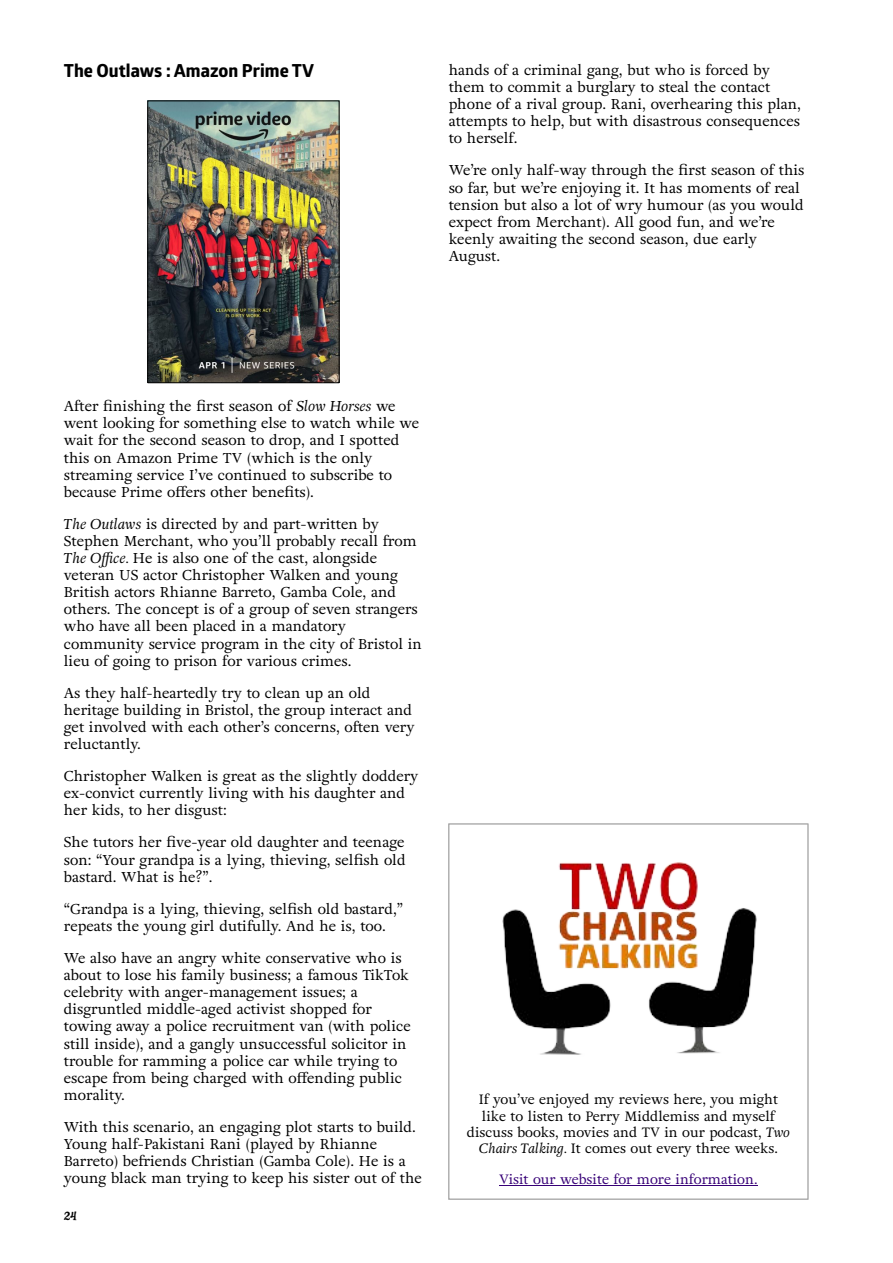
<style>
.page{position:relative;width:893px;height:1263px;background:#fff}
.page>*{position:absolute;margin:0;border:0;box-sizing:border-box;transform-origin:0 0}
.t1{font:700 18px "Globerx";color:#000}
.t2{font:18px "Fairy Tales";color:#000}
.t3{font:14.25px/17.1px "Adriane Text";color:#000}
.t4{font:13.5px/16.2px "Adriane Text";color:#000;text-align:center}
.t5{font:13.5px "Adriane Text";color:#370077}
.s1{font-style:italic}
</style>
<div class="page">
<div style="left:448px;top:823px;width:361px;height:377px;background:#fff;border:2px solid #b0b0b0"></div>
<hr style="left:499px;top:1185px;width:258px;height:1px;background:#370077">
<img style="left:502px;top:862px;width:255px;height:193px">
<img style="left:149px;top:103px;width:188px;height:278px">
<div style="left:147px;top:101px;width:192px;height:282px;border:1px solid #000"></div>
<p class="t1" style="left:64px;top:64px;width:252px">The Outlaws : Amazon Prime TV</p>
<p class="t3" style="left:449px;top:63px;width:354px">hands of a criminal gang, but who is forced by them to commit a burglary to steal the contact phone of a rival group. Rani, overhearing this plan, attempts to help, but with disastrous consequences to herself.</p>
<p class="t3" style="left:449px;top:163px;width:357px">We’re only half-way through the first season of this so far, but we’re enjoying it. It has moments of real tension but also a lot of wry humour (as you would expect from Merchant). All good fun, and we’re keenly awaiting the second season, due early August.</p>
<p class="t3" style="left:64px;top:399px;width:357px">After finishing the first season of <span class="s1">Slow Horses</span> we went looking for something else to watch while we wait for the second season to drop, and I spotted this on Amazon Prime TV (which is the only streaming service I’ve continued to subscribe to because Prime offers other benefits).</p>
<p class="t3" style="left:64px;top:517px;width:359px"><span class="s1">The Outlaws</span> is directed by and part-written by Stephen Merchant, who you’ll probably recall from <span class="s1">The Office.</span> He is also one of the cast, alongside veteran US actor Christopher Walken and young British actors Rhianne Barreto, Gamba Cole, and others. The concept is of a group of seven strangers who have all been placed in a mandatory community service program in the city of Bristol in lieu of going to prison for various crimes.</p>
<p class="t3" style="left:64px;top:686px;width:352px">As they half-heartedly try to clean up an old heritage building in Bristol, the group interact and get involved with each other’s concerns, often very reluctantly.</p>
<p class="t3" style="left:64px;top:769px;width:356px">Christopher Walken is great as the slightly doddery ex-convict currently living with his daughter and her kids, to her disgust:</p>
<p class="t3" style="left:64px;top:835px;width:343px;text-align:justify">She tutors her five-year old daughter and teenage son: “Your grandpa is a lying, thieving, selfish old bastard. What is he?”.</p>
<p class="t3" style="left:64px;top:902px;width:341px">“Grandpa is a lying, thieving, selfish old bastard,” repeats the young girl dutifully. And he is, too.</p>
<p class="t3" style="left:64px;top:951px;width:348px">We also have an angry white conservative who is about to lose his family business; a famous TikTok celebrity with anger-management issues; a disgruntled middle-aged activist shopped for towing away a police recruitment van (with police still inside), and a gangly unsuccessful solicitor in trouble for ramming a police car while trying to escape from being charged with offending public morality.</p>
<p class="t3" style="left:64px;top:1120px;width:359px">With this scenario, an engaging plot starts to build.<br>Young half-Pakistani Rani (played by Rhianne Barreto) befriends Christian (Gamba Cole). He is a young black man trying to keep his sister out of the</p>
<p class="t2" style="left:64px;top:1203px;width:15px">24</p>
<p class="t4" style="left:467px;top:1093px;width:324px">If you’ve enjoyed my reviews here, you might like to listen to Perry Middlemiss and myself discuss books, movies and TV in our podcast, <span class="s1">Two Chairs Talking.</span> It comes out every three weeks.</p>
<p class="t5" style="left:499px;top:1174px;width:260px">Visit our website for more information.</p>
</div>
